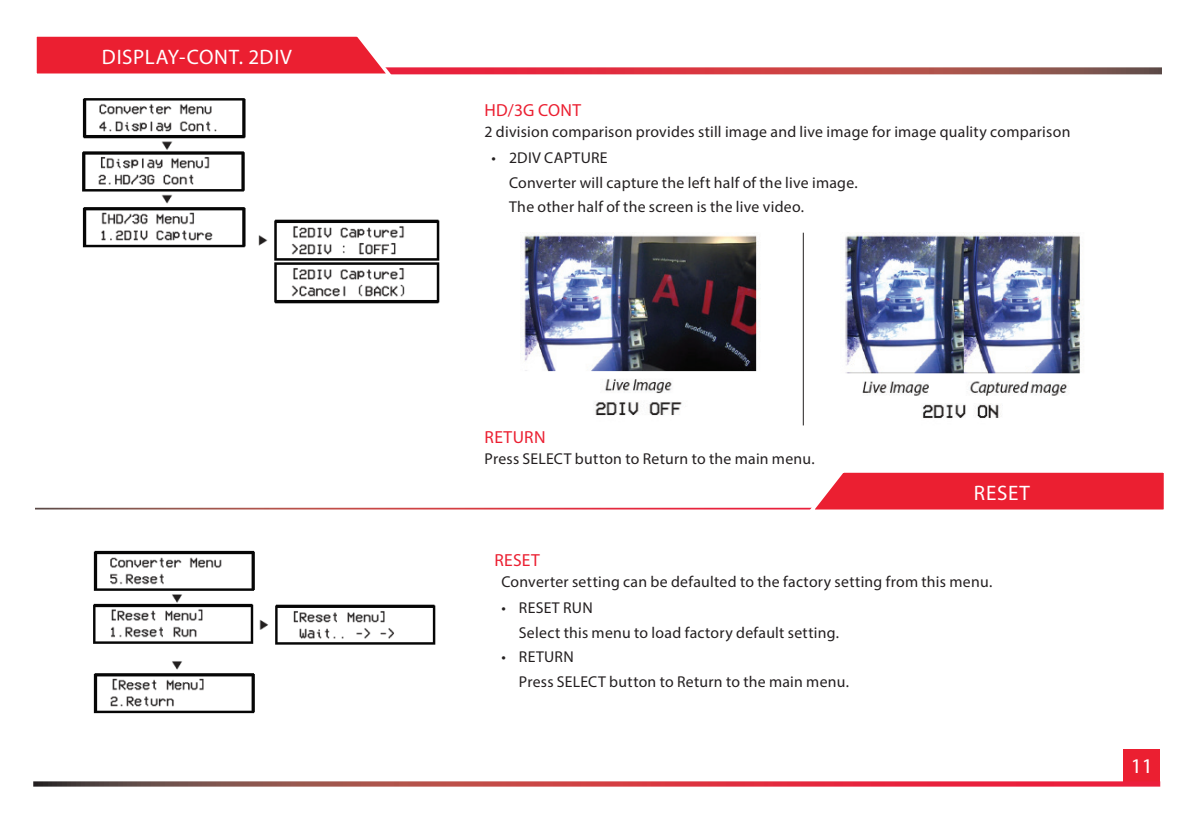
<style>
.page{position:relative;width:1197px;height:819px;background:#fff}
.page>*{position:absolute;margin:0;border:0;box-sizing:border-box;transform-origin:0 0}
.t1{font:21px "Myriad Pro";letter-spacing:.035em;color:#fff}
.t2{font:17.5px "Myriad Pro";letter-spacing:.02em;color:#eb1f31}
.t3{font:15.75px/24.5px "Myriad Pro";letter-spacing:.02em;color:#231f20}
</style>
<div class="page">
<svg style="left:397px;top:67px;width:765px;height:7px;background:#c4494e"></svg>
<div style="left:1124px;top:749px;width:36px;height:33px;background:#eb1f31"></div>
<svg style="left:36px;top:36px;width:361px;height:39px;background:#ed3a4a"></svg>
<svg style="left:33px;top:781px;width:1127px;height:6px;background:#c45259"></svg>
<img style="left:82px;top:98px;width:164px;height:150px">
<img style="left:93px;top:550px;width:343px;height:164px">
<img style="left:258px;top:219px;width:182px;height:85px">
<img style="left:523px;top:233px;width:234px;height:183px">
<img style="left:845px;top:233px;width:236px;height:186px">
<svg style="left:804px;top:472px;width:360px;height:38px;background:#ed3545"></svg>
<hr style="left:803px;top:233px;width:1px;height:192px;background:#231f20">
<h1 class="t1" style="left:102px;top:44px;width:191px">DISPLAY-CONT. 2DIV</h1>
<p class="t2" style="left:485px;top:99px;width:98px">HD/3G CONT</p>
<p class="t3" style="left:485px;top:119px;width:587px">2 division comparison provides still image and live image for image quality comparison</p>
<p class="t3" style="left:509px;top:145px;width:350px;text-indent:-17px">• 2DIV CAPTURE<br>Converter will capture the left half of the live image.<br>The other half of the screen is the live video.</p>
<p class="t2" style="left:485px;top:426px;width:63px">RETURN</p>
<p class="t3" style="left:485px;top:446px;width:332px">Press SELECT button to Return to the main menu.</p>
<h1 class="t1" style="left:974px;top:480px;width:57px">RESET</h1>
<p class="t2" style="left:494px;top:549px;width:47px">RESET</p>
<p class="t3" style="left:501px;top:569px;width:492px">Converter setting can be defaulted to the factory setting from this menu.</p>
<p class="t3" style="left:519px;top:595px;width:322px;text-indent:-17px">• RESET RUN<br>Select this menu to load factory default setting.</p>
<p class="t3" style="left:519px;top:644px;width:332px;text-indent:-17px">• RETURN<br>Press SELECT button to Return to the main menu.</p>
<h1 class="t1" style="left:1131px;top:753px;width:24px">11</h1>
</div>
